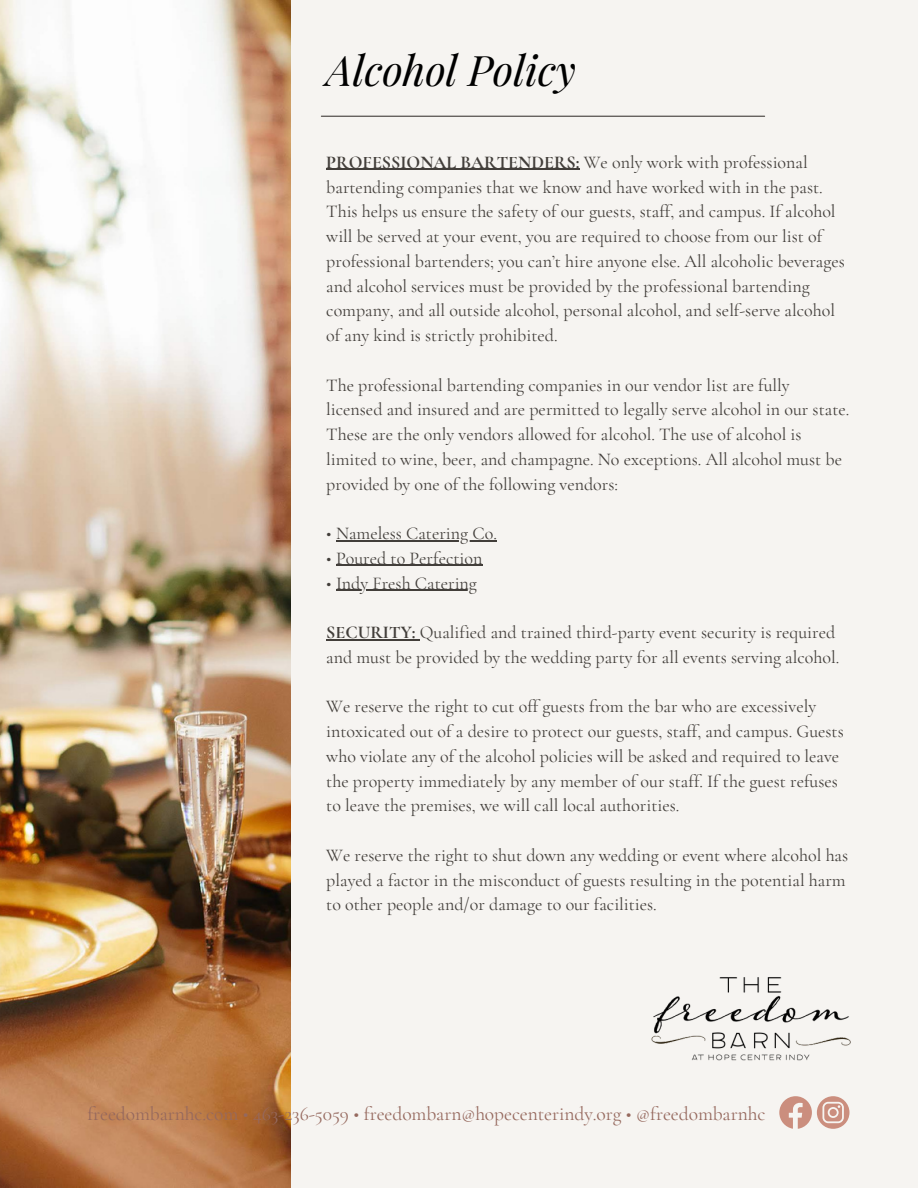
<style>
.page{position:relative;width:918px;height:1188px;background:#f6f4f1}
.page>*{position:absolute;margin:0;border:0;box-sizing:border-box;transform-origin:0 0}
.t1{font:italic 42px "Playfair Display";color:#000}
.t2{font:19.5px "Cormorant Garamond";letter-spacing:-.005em;color:#96695e}
.t3{font:18px/24.8px "Cormorant Garamond";color:#423e3a}
.s1{font-weight:700}
</style>
<div class="page">
<img style="left:0;top:0;width:290px;height:1188px">
<hr style="left:321px;top:116px;width:444px;height:1px;background:#423e3a">
<img style="left:651px;top:977px;width:200px;height:84px">
<svg style="left:779px;top:1096px;width:70px;height:33px"></svg>
<hr style="left:326px;top:169px;width:254px;height:1px;background:#423e3a">
<hr style="left:336px;top:540px;width:161px;height:1px;background:#423e3a">
<hr style="left:336px;top:565px;width:146px;height:1px;background:#423e3a">
<hr style="left:336px;top:590px;width:141px;height:1px;background:#423e3a">
<hr style="left:326px;top:639px;width:94px;height:1px;background:#423e3a">
<p class="t1" style="left:326px;top:40px;width:251px">Alcohol Policy</p>
<p class="t3" style="left:326px;top:150px;width:520px"><span class="s1">PROFESSIONAL BARTENDERS:</span> We only work with professional bartending companies that we know and have worked with in the past.<br>This helps us ensure the safety of our guests, staff, and campus. If alcohol will be served at your event, you are required to choose from our list of professional bartenders; you can’t hire anyone else. All alcoholic beverages and alcohol services must be provided by the professional bartending company, and all outside alcohol, personal alcohol, and self-serve alcohol of any kind is strictly prohibited.</p>
<p class="t3" style="left:326px;top:372px;width:525px">The professional bartending companies in our vendor list are fully licensed and insured and are permitted to legally serve alcohol in our state.<br>These are the only vendors allowed for alcohol. The use of alcohol is limited to wine, beer, and champagne. No exceptions. All alcohol must be provided by one of the following vendors:</p>
<p class="t3" style="left:326px;top:521px;width:172px">• Nameless Catering Co.</p>
<p class="t3" style="left:326px;top:546px;width:158px">• Poured to Perfection</p>
<p class="t3" style="left:326px;top:570px;width:152px">• Indy Fresh Catering</p>
<p class="t3" style="left:326px;top:620px;width:514px"><span class="s1">SECURITY:</span> Qualified and trained third-party event security is required and must be provided by the wedding party for all events serving alcohol.</p>
<p class="t3" style="left:326px;top:694px;width:519px">We reserve the right to cut off guests from the bar who are excessively intoxicated out of a desire to protect our guests, staff, and campus. Guests who violate any of the alcohol policies will be asked and required to leave the property immediately by any member of our staff. If the guest refuses to leave the premises, we will call local authorities.</p>
<p class="t3" style="left:326px;top:843px;width:523px">We reserve the right to shut down any wedding or event where alcohol has played a factor in the misconduct of guests resulting in the potential harm to other people and/or damage to our facilities.</p>
<p class="t2" style="left:87px;top:1102px;width:680px">freedombarnhc.com • 463-236-5059 • freedombarn@hopecenterindy.org • @freedombarnhc</p>
</div>
